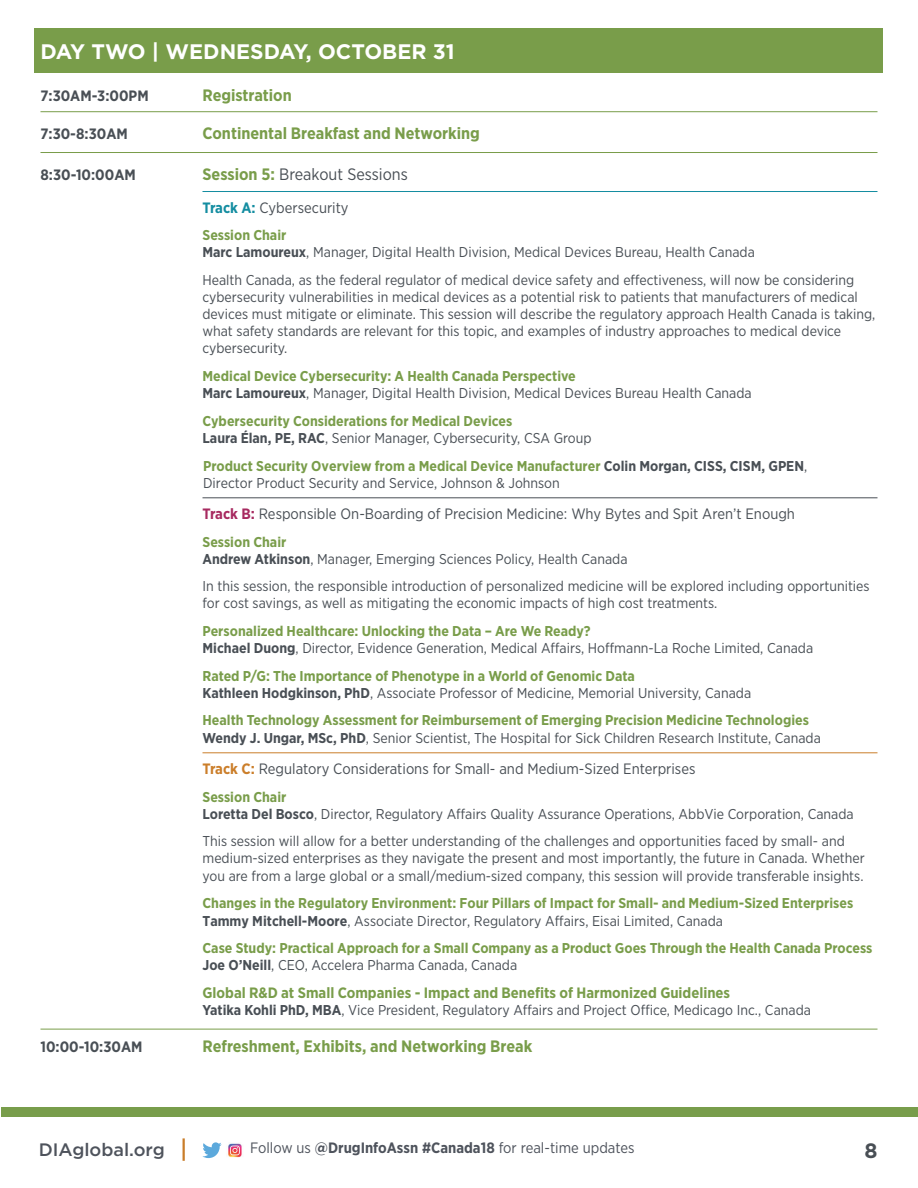
<style>
.page{position:relative;width:918px;height:1188px;background:#fff}
.page>*{position:absolute;margin:0;border:0;box-sizing:border-box;transform-origin:0 0}
.day{font:700 21px "Gotham";color:#fff}
.t1{font:700 20.85px "Gotham";color:#494f55}
.t2{font:500 18px "Gotham";color:#4e535c}
.item__rule_above{font:700 16.5px "Gotham Narrow";color:#799d4a}
.item__rule_above-2{font:16.5px "Gotham Narrow";color:#494f55}
.item_no_rule{font:700 16.5px "Gotham Narrow";color:#799d4a}
.track_indent{font:15px "Gotham Narrow";color:#494f55}
.sub_course_title_-_g{font:700 15px "Gotham Narrow";color:#799d4a}
.t3{font:15px "Gotham Narrow";color:#4e535c}
.item__rule_above-3{font:700 15px "Gotham Narrow";color:#494f55}
.item_no_rule-2{font:700 15px "Gotham Narrow";color:#494f55}
.item_description_ind{font:14.25px/17.1px "Gotham Narrow";color:#494f55}
.sub_course_title_-_g-2{font:700 14.25px "Gotham Narrow";color:#799d4a}
.item_description_ind-2{font:700 14.25px/17.1px "Gotham Narrow";color:#799d4a}
.s1{font-weight:700;color:#799d4a}
.s2{font-weight:700;color:#148da1}
.s3{font-weight:700}
.s4{color:#494f55}
.s5{font-weight:400;color:#494f55}
.s6{font-weight:700;color:#a72a60}
.s7{font-weight:700;color:#cb7e2a}
</style>
<div class="page">
<div style="left:2px;top:1107px;width:916px;height:9px;background:#789d4b"></div>
<hr style="left:183px;top:1138px;width:2px;height:23px;background:#c97d2a">
<svg style="left:202px;top:1142px;width:20px;height:16px"></svg>
<img style="left:228px;top:1143px;width:14px;height:15px">
<div style="left:34px;top:28px;width:850px;height:46px;background:#799d4a"></div>
<hr style="left:40px;top:111px;width:838px;height:1px;background:#799d4a">
<hr style="left:40px;top:152px;width:838px;height:1px;background:#799d4a">
<hr style="left:202px;top:191px;width:676px;height:1px;background:#148da1">
<hr style="left:202px;top:498px;width:676px;height:1px;background:#494f55">
<hr style="left:202px;top:753px;width:676px;height:1px;background:#cb7e2a">
<hr style="left:40px;top:1029px;width:838px;height:1px;background:#799d4a">
<p class="day" style="left:40px;top:37px;width:416px">DAY TWO | WEDNESDAY, OCTOBER 31</p>
<p class="item_no_rule-2" style="left:40px;top:86px;width:110px">7:30AM-3:00PM</p>
<p class="item_no_rule" style="left:202px;top:85px;width:91px">Registration</p>
<p class="item__rule_above-3" style="left:40px;top:124px;width:89px">7:30-8:30AM</p>
<p class="item__rule_above" style="left:202px;top:122px;width:279px">Continental Breakfast and Networking</p>
<p class="item__rule_above-3" style="left:40px;top:165px;width:97px">8:30-10:00AM</p>
<p class="item__rule_above-2" style="left:202px;top:164px;width:207px"><span class="s1">Session 5:</span> Breakout Sessions</p>
<p class="track_indent" style="left:202px;top:198px;width:148px"><span class="s2">Track A:</span> Cybersecurity</p>
<p class="sub_course_title_-_g-2" style="left:202px;top:226px;width:85px">Session Chair</p>
<p class="item_description_ind" style="left:202px;top:244px;width:554px"><span class="s3">Marc Lamoureux</span>, Manager, Digital Health Division, Medical Devices Bureau, Health Canada</p>
<p class="item_description_ind" style="left:202px;top:271px;width:674px">Health Canada, as the federal regulator of medical device safety and effectiveness, will now be considering cybersecurity vulnerabilities in medical devices as a potential risk to patients that manufacturers of medical devices must mitigate or eliminate. This session will describe the regulatory approach Health Canada is taking, what safety standards are relevant for this topic, and examples of industry approaches to medical device cybersecurity.</p>
<p class="sub_course_title_-_g-2" style="left:202px;top:367px;width:375px">Medical Device Cybersecurity: A Health Canada Perspective</p>
<p class="item_description_ind" style="left:202px;top:384px;width:551px"><span class="s3">Marc Lamoureux</span>, Manager, Digital Health Division, Medical Devices Bureau Health Canada</p>
<p class="sub_course_title_-_g-2" style="left:202px;top:412px;width:311px">Cybersecurity Considerations for Medical Devices</p>
<p class="item_description_ind" style="left:202px;top:429px;width:391px"><span class="s3">Laura Élan, PE, RAC</span>, Senior Manager, Cybersecurity, CSA Group</p>
<p class="item_description_ind-2" style="left:203px;top:457px;width:606px">Product Security Overview from a Medical Device Manufacturer <span class="s4">Colin Morgan, CISS, CISM, GPEN</span><span class="s5">,<br>Director Product Security and Service, Johnson &amp; Johnson</span></p>
<p class="track_indent" style="left:202px;top:504px;width:594px"><span class="s6">Track B:</span> Responsible On-Boarding of Precision Medicine: Why Bytes and Spit Aren’t Enough</p>
<p class="sub_course_title_-_g-2" style="left:202px;top:532px;width:85px">Session Chair</p>
<p class="item_description_ind" style="left:202px;top:550px;width:427px"><span class="s3">Andrew Atkinson</span>, Manager, Emerging Sciences Policy, Health Canada</p>
<p class="item_description_ind" style="left:202px;top:577px;width:669px">In this session, the responsible introduction of personalized medicine will be explored including opportunities for cost savings, as well as mitigating the economic impacts of high cost treatments.</p>
<p class="sub_course_title_-_g-2" style="left:202px;top:622px;width:390px">Personalized Healthcare: Unlocking the Data – Are We Ready?</p>
<p class="item_description_ind" style="left:202px;top:639px;width:612px"><span class="s3">Michael Duong</span>, Director, Evidence Generation, Medical Affairs, Hoffmann-La Roche Limited, Canada</p>
<p class="sub_course_title_-_g-2" style="left:202px;top:667px;width:434px">Rated P/G: The Importance of Phenotype in a World of Genomic Data</p>
<p class="item_description_ind" style="left:202px;top:684px;width:550px"><span class="s3">Kathleen Hodgkinson, PhD</span>, Associate Professor of Medicine, Memorial University, Canada</p>
<p class="sub_course_title_-_g-2" style="left:202px;top:711px;width:608px">Health Technology Assessment for Reimbursement of Emerging Precision Medicine Technologies</p>
<p class="item_description_ind" style="left:202px;top:729px;width:620px"><span class="s3">Wendy J. Ungar, MSc, PhD</span>, Senior Scientist, The Hospital for Sick Children Research Institute, Canada</p>
<p class="track_indent" style="left:202px;top:759px;width:495px"><span class="s7">Track C:</span> Regulatory Considerations for Small- and Medium-Sized Enterprises</p>
<p class="sub_course_title_-_g-2" style="left:202px;top:787px;width:85px">Session Chair</p>
<p class="item_description_ind" style="left:202px;top:805px;width:653px"><span class="s3">Loretta Del Bosco</span>, Director, Regulatory Affairs Quality Assurance Operations, AbbVie Corporation, Canada</p>
<p class="item_description_ind" style="left:202px;top:832px;width:664px">This session will allow for a better understanding of the challenges and opportunities faced by small- and medium-sized enterprises as they navigate the present and most importantly, the future in Canada. Whether you are from a large global or a small/medium-sized company, this session will provide transferable insights.</p>
<p class="item_description_ind-2" style="left:202px;top:895px;width:652px">Changes in the Regulatory Environment: Four Pillars of Impact for Small- and Medium-Sized Enterprises<br><span class="s4">Tammy Mitchell-Moore</span><span class="s5">, Associate Director, Regulatory Affairs, Eisai Limited, Canada</span></p>
<p class="sub_course_title_-_g-2" style="left:202px;top:939px;width:671px">Case Study: Practical Approach for a Small Company as a Product Goes Through the Health Canada Process</p>
<p class="item_description_ind" style="left:202px;top:956px;width:316px"><span class="s3">Joe O’Neill</span>, CEO, Accelera Pharma Canada, Canada</p>
<p class="sub_course_title_-_g" style="left:202px;top:983px;width:529px">Global R&amp;D at Small Companies - Impact and Benefits of Harmonized Guidelines</p>
<p class="item_description_ind" style="left:202px;top:1002px;width:610px"><span class="s3">Yatika Kohli PhD, MBA</span>, Vice President, Regulatory Affairs and Project Office, Medicago Inc., Canada</p>
<p class="item__rule_above-3" style="left:40px;top:1037px;width:103px">10:00-10:30AM</p>
<p class="item__rule_above" style="left:202px;top:1035px;width:331px">Refreshment, Exhibits, and Networking Break</p>
<p class="t2" style="left:39px;top:1138px;width:127px">DIAglobal.org</p>
<p class="t3" style="left:250px;top:1139px;width:386px">Follow us <span class="s3">@DrugInfoAssn #Canada18</span> for real-time updates</p>
<h2 class="t1" style="left:864px;top:1136px;width:15px">8</h2>
</div>
